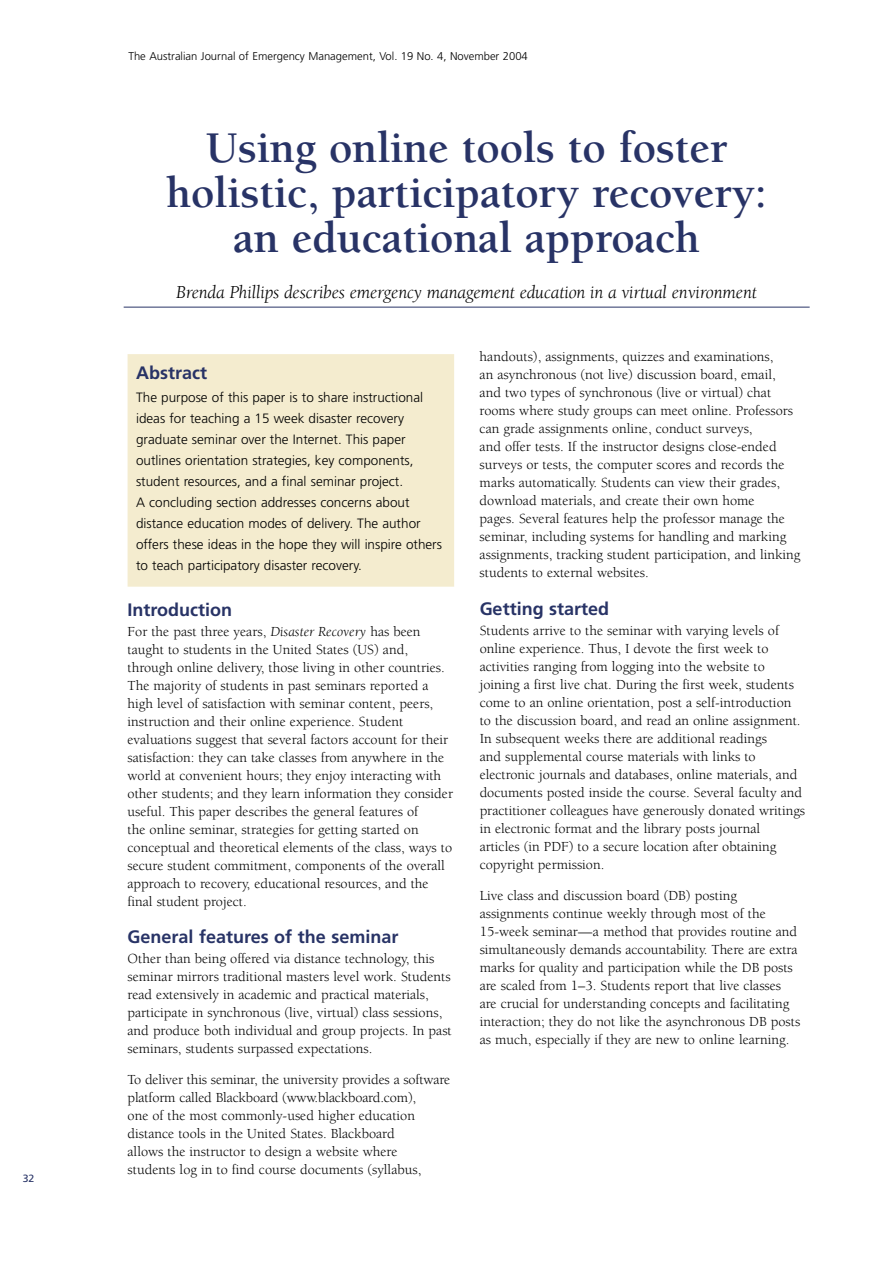
<style>
.page{position:relative;width:893px;height:1263px;background:#fff}
.page>*{position:absolute;margin:0;border:0;box-sizing:border-box;transform-origin:0 0}
.t1{font:700 45px/45px "Berkeley";letter-spacing:-.005em;color:#283366;text-align:center}
.t2{font:italic 18.75px "Berkeley";letter-spacing:-.01em;color:#000}
.t3{font:700 18px "Frutiger";color:#283366}
.t4{font:14.25px/18px "Berkeley";color:#000}
.t5{font:300 13.5px/21px "Frutiger";color:#000}
.t6{font:300 11.25px "Frutiger";color:#000}
.t7{font:10.5px "Frutiger";color:#283366}
.s1{font-style:italic}
</style>
<div class="page">
<hr style="left:124px;top:307px;width:686px;height:1px;background:#283366">
<div style="left:128px;top:354px;width:326px;height:233px;background:#f4eccf"></div>
<p class="t7" style="left:23px;top:1172px;width:13px">32</p>
<p class="t6" style="left:128px;top:49px;width:401px">The Australian Journal of Emergency Management, Vol. 19 No. 4, November 2004</p>
<h1 class="t1" style="left:166px;top:126px;width:602px">Using online tools to foster holistic, participatory recovery: an educational approach</h1>
<h2 class="t2" style="left:176px;top:283px;width:582px">Brenda Phillips describes emergency management education in a virtual environment</h2>
<p class="t3" style="left:136px;top:362px;width:72px">Abstract</p>
<p class="t5" style="left:136px;top:387px;width:307px">The purpose of this paper is to share instructional ideas for teaching a 15 week disaster recovery graduate seminar over the Internet. This paper outlines orientation strategies, key components, student resources, and a final seminar project.<br>A concluding section addresses concerns about distance education modes of delivery. The author offers these ideas in the hope they will inspire others to teach participatory disaster recovery.</p>
<p class="t3" style="left:128px;top:599px;width:106px">Introduction</p>
<p class="t4" style="left:128px;top:622px;width:327px">For the past three years, <span class="s1">Disaster Recovery</span> has been taught to students in the United States (US) and, through online delivery, those living in other countries.<br>The majority of students in past seminars reported a high level of satisfaction with seminar content, peers, instruction and their online experience. Student evaluations suggest that several factors account for their satisfaction: they can take classes from anywhere in the world at convenient hours; they enjoy interacting with other students; and they learn information they consider useful. This paper describes the general features of<br>the online seminar, strategies for getting started on conceptual and theoretical elements of the class, ways to secure student commitment, components of the overall approach to recovery, educational resources, and the final student project.</p>
<p class="t3" style="left:128px;top:926px;width:272px">General features of the seminar</p>
<p class="t4" style="left:128px;top:950px;width:326px">Other than being offered via distance technology, this seminar mirrors traditional masters level work. Students read extensively in academic and practical materials, participate in synchronous (live, virtual) class sessions, and produce both individual and group projects. In past seminars, students surpassed expectations.</p>
<p class="t4" style="left:128px;top:1071px;width:324px">To deliver this seminar, the university provides a software platform called Blackboard (www.blackboard.com),<br>one of the most commonly-used higher education distance tools in the United States. Blackboard<br>allows the instructor to design a website where<br>students log in to find course documents (syllabus,</p>
<p class="t4" style="left:480px;top:348px;width:322px">handouts), assignments, quizzes and examinations,<br>an asynchronous (not live) discussion board, email, and two types of synchronous (live or virtual) chat rooms where study groups can meet online. Professors can grade assignments online, conduct surveys,<br>and offer tests. If the instructor designs close-ended surveys or tests, the computer scores and records the marks automatically. Students can view their grades, download materials, and create their own home<br>pages. Several features help the professor manage the seminar, including systems for handling and marking assignments, tracking student participation, and linking students to external websites.</p>
<p class="t3" style="left:480px;top:598px;width:131px">Getting started</p>
<p class="t4" style="left:480px;top:622px;width:327px">Students arrive to the seminar with varying levels of online experience. Thus, I devote the first week to activities ranging from logging into the website to joining a first live chat. During the first week, students come to an online orientation, post a self-introduction to the discussion board, and read an online assignment.<br>In subsequent weeks there are additional readings<br>and supplemental course materials with links to electronic journals and databases, online materials, and documents posted inside the course. Several faculty and practitioner colleagues have generously donated writings in electronic format and the library posts journal<br>articles (in PDF) to a secure location after obtaining copyright permission.</p>
<p class="t4" style="left:480px;top:886px;width:322px">Live class and discussion board (DB) posting assignments continue weekly through most of the 15-week seminar—a method that provides routine and simultaneously demands accountability. There are extra marks for quality and participation while the DB posts are scaled from 1–3. Students report that live classes are crucial for understanding concepts and facilitating interaction; they do not like the asynchronous DB posts as much, especially if they are new to online learning.</p>
</div>
